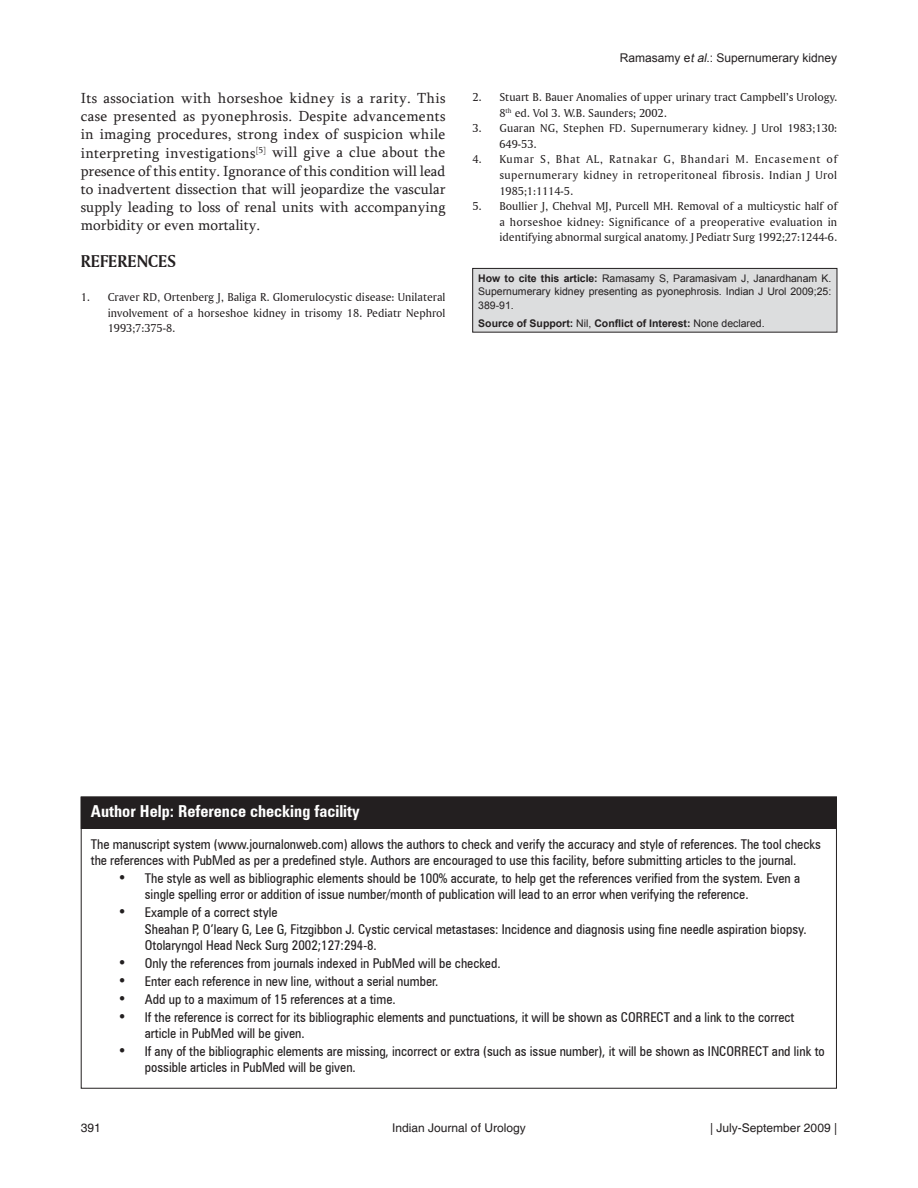
<style>
.page{position:relative;width:918px;height:1188px;background:#fff}
.page>*{position:absolute;margin:0;border:0;box-sizing:border-box;transform-origin:0 0}
.t1{font:18px "Amerigo BT Bold A";color:#231f20}
.t2{font:700 condensed 16.5px "Zurich BT";color:#fff}
.t3{font:15px/18.1px "Sylfaen";color:#231f20;text-align:justify}
.t4{font:condensed 13.5px/16.2px "Zurich BT";color:#231f20}
.t5{font:12px/15.6px "Amerigo BT Roman A";color:#231f20;text-align:justify}
.t6{font:12px "Helvetica";color:#231f20}
.t7{font:12px "Arial";color:#231f20}
.t8{font:10.5px/13.6px "Arial";color:#231f20;text-align:justify}
.t9{font:700 10.5px "Arial";color:#231f20}
.s1{font-style:italic}
.s2{font-weight:700}
.s3{font-weight:400}
.s4{font-size:15px}
</style>
<div class="page">
<div style="left:473px;top:268px;width:364px;height:64px;background:#dcddde"></div>
<div style="left:472px;top:268px;width:365px;height:64px;border:1px solid #231f20"></div>
<div style="left:81px;top:797px;width:755px;height:32px;background:#231f20"></div>
<p class="t3" style="left:81px;top:90px;width:366px">Its association with horseshoe kidney is a rarity. This case presented as pyonephrosis. Despite advancements in imaging procedures, strong index of suspicion while interpreting investigations<sup>[5]</sup> will give a clue about the presence of this entity. Ignorance of this condition will lead to inadvertent dissection that will jeopardize the vascular supply leading to loss of renal units with accompanying morbidity or even mortality.</p>
<h1 class="t1" style="left:81px;top:250px;width:97px">REFERENCES</h1>
<p class="t5" style="left:108px;top:289px;width:339px;text-indent:-27px">1. Craver RD, Ortenberg J, Baliga R. Glomerulocystic disease: Unilateral involvement of a horseshoe kidney in trisomy 18. Pediatr Nephrol 1993;7:375-8.</p>
<p class="t7" style="left:620px;top:51px;width:219px">Ramasamy e<span class="s1">t al</span>.: Supernumerary kidney</p>
<p class="t5" style="left:500px;top:89px;width:339px;text-indent:-27px">2. Stuart B. Bauer Anomalies of upper urinary tract Campbell’s Urology.<br>8<sup>th</sup> ed. Vol 3. W.B. Saunders; 2002.</p>
<p class="t5" style="left:500px;top:120px;width:339px;text-indent:-27px">3. Guaran NG, Stephen FD. Supernumerary kidney. J Urol 1983;130:<br>649-53.</p>
<p class="t5" style="left:500px;top:151px;width:339px;text-indent:-27px">4. Kumar S, Bhat AL, Ratnakar G, Bhandari M. Encasement of supernumerary kidney in retroperitoneal fibrosis. Indian J Urol 1985;1:1114-5.</p>
<p class="t5" style="left:500px;top:198px;width:339px;text-indent:-27px">5. Boullier J, Chehval MJ, Purcell MH. Removal of a multicystic half of a horseshoe kidney: Significance of a preoperative evaluation in identifying abnormal surgical anatomy. J Pediatr Surg 1992;27:1244-6.</p>
<p class="t8" style="left:478px;top:271px;width:355px"><span class="s2">How to cite this article:</span> Ramasamy S, Paramasivam J, Janardhanam K.<br>Supernumerary kidney presenting as pyonephrosis. Indian J Urol 2009;25:<br>389-91.</p>
<p class="t9" style="left:478px;top:317px;width:288px">Source of Support: <span class="s3">Nil,</span> Conflict of Interest: <span class="s3">None declared.</span></p>
<p class="t2" style="left:91px;top:801px;width:270px">Author Help: Reference checking facility</p>
<p class="t4" style="left:91px;top:836px;width:732px">The manuscript system (www.journalonweb.com) allows the authors to check and verify the accuracy and style of references. The tool checks the references with PubMed as per a predefined style. Authors are encouraged to use this facility, before submitting articles to the journal.</p>
<p class="t4" style="left:145px;top:870px;width:657px;text-indent:-27px"><span class="s4">•</span> The style as well as bibliographic elements should be 100% accurate, to help get the references verified from the system. Even a single spelling error or addition of issue number/month of publication will lead to an error when verifying the reference.</p>
<p class="t4" style="left:145px;top:904px;width:664px;text-indent:-27px"><span class="s4">•</span> Example of a correct style<br>Sheahan P, O’leary G, Lee G, Fitzgibbon J. Cystic cervical metastases: Incidence and diagnosis using fine needle aspiration biopsy.<br>Otolaryngol Head Neck Surg 2002;127:294-8.</p>
<p class="t4" style="left:118px;top:955px;width:384px"><span class="s4">•</span> Only the references from journals indexed in PubMed will be checked.</p>
<p class="t4" style="left:118px;top:973px;width:322px"><span class="s4">•</span> Enter each reference in new line, without a serial number.</p>
<p class="t4" style="left:118px;top:991px;width:279px"><span class="s4">•</span> Add up to a maximum of 15 references at a time.</p>
<p class="t4" style="left:145px;top:1009px;width:651px;text-indent:-27px"><span class="s4">•</span> If the reference is correct for its bibliographic elements and punctuations, it will be shown as CORRECT and a link to the correct article in PubMed will be given.</p>
<p class="t4" style="left:145px;top:1043px;width:681px;text-indent:-27px"><span class="s4">•</span> If any of the bibliographic elements are missing, incorrect or extra (such as issue number), it will be shown as INCORRECT and link to possible articles in PubMed will be given.</p>
<p class="t6" style="left:81px;top:1121px;width:22px">391</p>
<p class="t6" style="left:392px;top:1121px;width:135px">Indian Journal of Urology</p>
<p class="t6" style="left:710px;top:1121px;width:128px">| July-September 2009 |</p>
</div>
